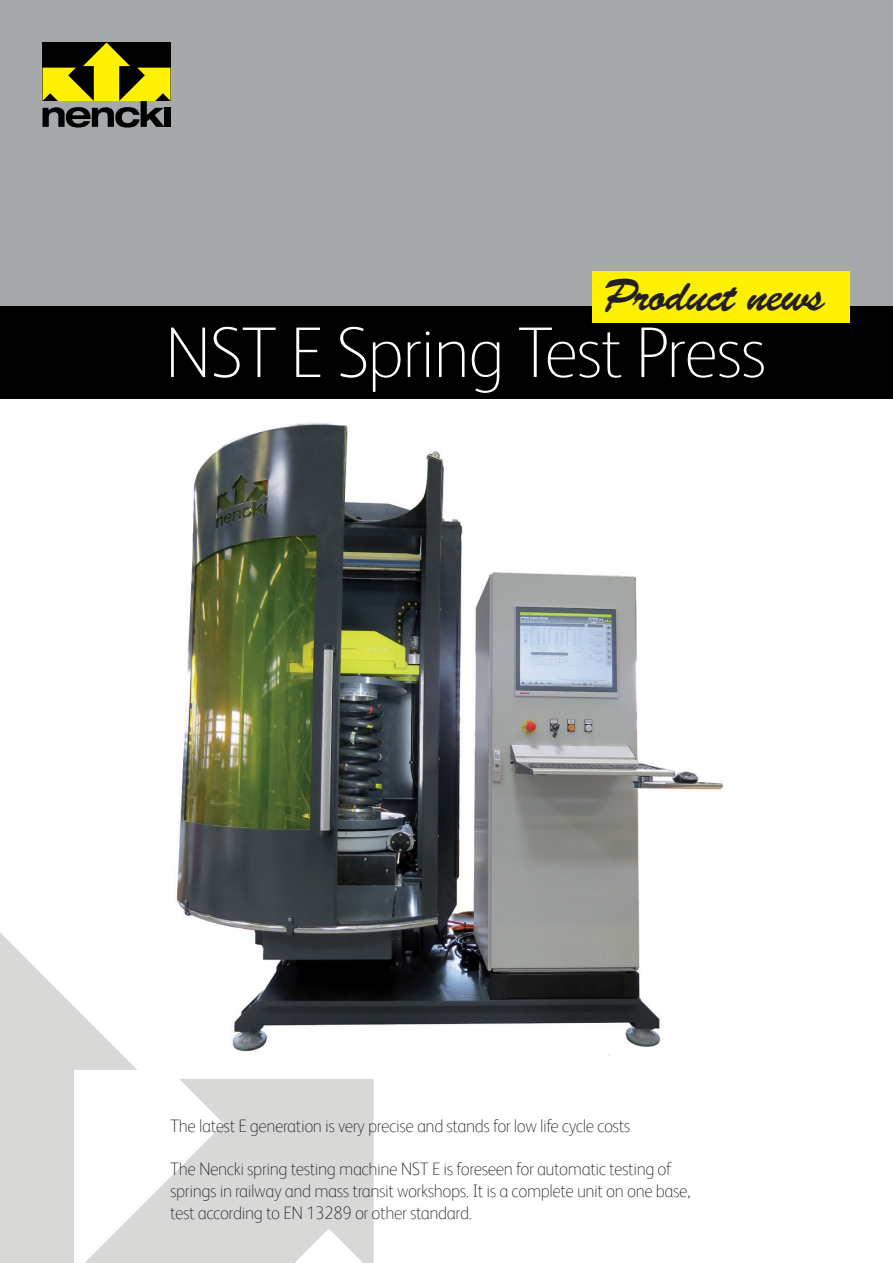
<style>
.page{position:relative;width:893px;height:1263px;background:#fff}
.page>*{position:absolute;margin:0;border:0;box-sizing:border-box;transform-origin:0 0}
.t1{font:100 72px "FS Albert";letter-spacing:-.025em;color:#fff}
.t2{font:45px "Brush Script Std";letter-spacing:-.03em;color:#231f20}
.t3{font:100 18px/21.6px "FS Albert";letter-spacing:-.025em;color:#231f20}
</style>
<div class="page">
<svg style="left:0;top:932px;width:137px;height:331px;fill:#d8d9d7"></svg>
<svg style="left:85px;top:1079px;width:289px;height:184px;fill:#d8d9d7"></svg>
<img style="left:177px;top:422px;width:546px;height:634px">
<div style="left:0;top:0;width:893px;height:398px;background:#a5a9ac"></div>
<div style="left:0;top:306px;width:893px;height:92px;background:#000"></div>
<div style="left:592px;top:271px;width:258px;height:51px;background:#fff101"></div>
<svg style="left:43px;top:43px;width:128px;height:85px"></svg>
<div style="left:164px;top:108px;width:7px;height:19px;background:#000"></div>
<p class="t2" style="left:603px;top:270px;width:224px">Product news</p>
<p class="t1" style="left:165px;top:312px;width:603px">NST E Spring Test Press</p>
<p class="t3" style="left:170px;top:1115px;width:462px">The latest E generation is very precise and stands for low life cycle costs</p>
<p class="t3" style="left:170px;top:1158px;width:522px">The Nencki spring testing machine NST E is foreseen for automatic testing of springs in railway and mass transit workshops. It is a complete unit on one base, test according to EN 13289 or other standard.</p>
</div>
